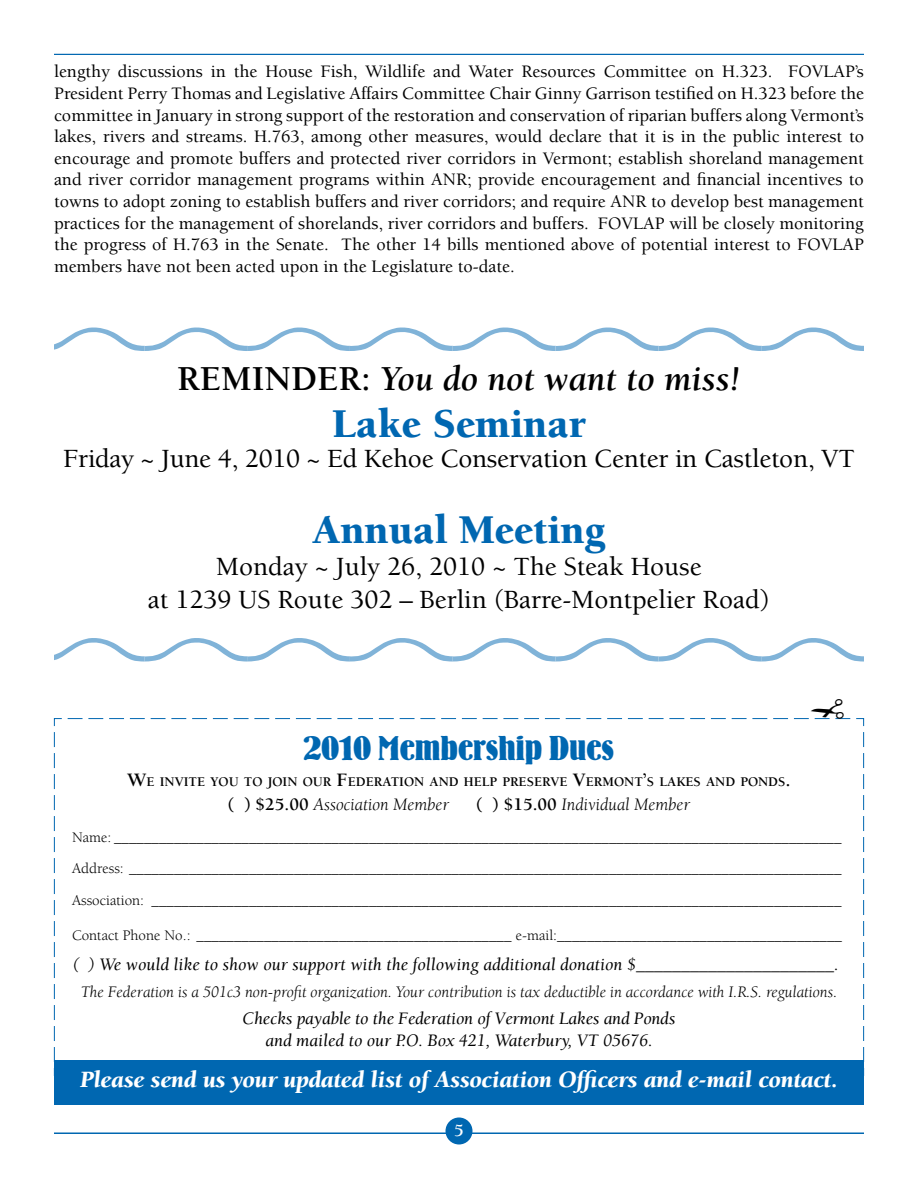
<style>
.page{position:relative;width:918px;height:1188px;background:#fff}
.page>*{position:absolute;margin:0;border:0;box-sizing:border-box;transform-origin:0 0}
.t1{font:900 42px "Berkeley";color:#0067b1}
.t2{font:italic 700 36px "Berkeley";color:#000}
.t3{font:700 condensed 36px "Bernhard Ant D";color:#0067b1;scale:1.2 1}
.t4{font:500 27px/32.4px "Berkeley";color:#000;text-align:center}
.t5{font:italic 900 24px "Berkeley";color:#fff}
.t6{font:500 18px/21.6px "Berkeley";color:#000;text-align:justify}
.t7{font:italic 18px/21.6px "Berkeley";color:#000;text-align:center}
.t8{font:italic 18px "Berkeley";color:#000}
.t9{font:700 18px "Berkeley";color:#fff}
.t10{font:italic 16.5px "Berkeley";color:#000}
.t11{font:15px/31.5px "Berkeley";color:#000;text-align:justify}
.t12{font:700 13.65px "Berkeley";color:#000}
.s1{font-style:normal}
.s2{font-size:19.5px}
.s3{font-weight:700;font-style:normal}
</style>
<div class="page">
<hr style="left:54px;top:1132px;width:810px;height:2px;background:#0067b1">
<div style="left:446px;top:1118px;width:26px;height:26px;background:#0067b1;border-radius:50%"></div>
<div style="left:54px;top:1060px;width:810px;height:45px;background:#0067b1"></div>
<hr style="left:54px;top:54px;width:810px;height:1px;background:#0067b1">
<svg style="left:54px;top:327px;width:810px;height:24px"></svg>
<svg style="left:54px;top:638px;width:810px;height:24px"></svg>
<svg style="left:67px;top:718px;width:783px;height:1px"></svg>
<p class="t6" style="left:54px;top:61px;width:812px">lengthy discussions in the House Fish, Wildlife and Water Resources Committee on H.323. FOVLAP’s President Perry Thomas and Legislative Affairs Committee Chair Ginny Garrison testified on H.323 before the committee in January in strong support of the restoration and conservation of riparian buffers along Vermont’s lakes, rivers and streams. H.763, among other measures, would declare that it is in the public interest to encourage and promote buffers and protected river corridors in Vermont; establish shoreland management and river corridor management programs within ANR; provide encouragement and financial incentives to towns to adopt zoning to establish buffers and river corridors; and require ANR to develop best management practices for the management of shorelands, river corridors and buffers. FOVLAP will be closely monitoring the progress of H.763 in the Senate. The other 14 bills mentioned above of potential interest to FOVLAP members have not been acted upon in the Legislature to-date.</p>
<h2 class="t2" style="left:177px;top:359px;width:565px"><span class="s1">REMINDER:</span> You do not want to miss!</h2>
<h1 class="t1" style="left:332px;top:402px;width:256px">Lake Seminar</h1>
<h3 class="t4" style="left:63px;top:443px;width:793px">Friday ~ June 4, 2010 ~ Ed Kehoe Conservation Center in Castleton, VT</h3>
<h1 class="t1" style="left:313px;top:507px;width:293px">Annual Meeting</h1>
<h3 class="t4" style="left:148px;top:551px;width:624px">Monday ~ July 26, 2010 ~ The Steak House<br>at 1239 US Route 302 – Berlin (Barre-Montpelier Road)</h3>
<h2 class="t3" style="left:304px;top:729px;width:260px">2010 Membership Dues</h2>
<p class="t12" style="left:127px;top:774px;width:665px"><span class="s2">W</span>E INVITE YOU TO JOIN OUR <span class="s2">F</span>EDERATION AND HELP PRESERVE <span class="s2">V</span>ERMONT<span class="s2">’</span>S LAKES AND PONDS<span class="s2">.</span></p>
<p class="t8" style="left:228px;top:795px;width:223px"><span class="s3">( ) $25.00</span> Association Member</p>
<p class="t8" style="left:476px;top:795px;width:216px"><span class="s3">( ) $15.00</span> Individual Member</p>
<p class="t11" style="left:72px;top:822px;width:771px">Name: _________________________________________________________________________________________________ Address: _______________________________________________________________________________________________ Association: ____________________________________________________________________________________________</p>
<p class="t11" style="left:72px;top:920px;width:776px">Contact Phone No.: __________________________________________ e-mail:______________________________________◆</p>
<p class="t7" style="left:72px;top:954px;width:768px">( ) We would like to show our support with the following additional donation $______________________.</p>
<p class="t10" style="left:81px;top:983px;width:758px">The Federation is a 501c3 non-profit organization. Your contribution is tax deductible in accordance with I.R.S. regulations.</p>
<p class="t7" style="left:243px;top:1008px;width:434px">Checks payable to the Federation of Vermont Lakes and Ponds and mailed to our P.O. Box 421, Waterbury, VT 05676.</p>
<h3 class="t5" style="left:80px;top:1067px;width:759px">Please send us your updated list of Association Officers and e-mail contact.</h3>
<p class="t9" style="left:454px;top:1121px;width:11px">5</p>
</div>
